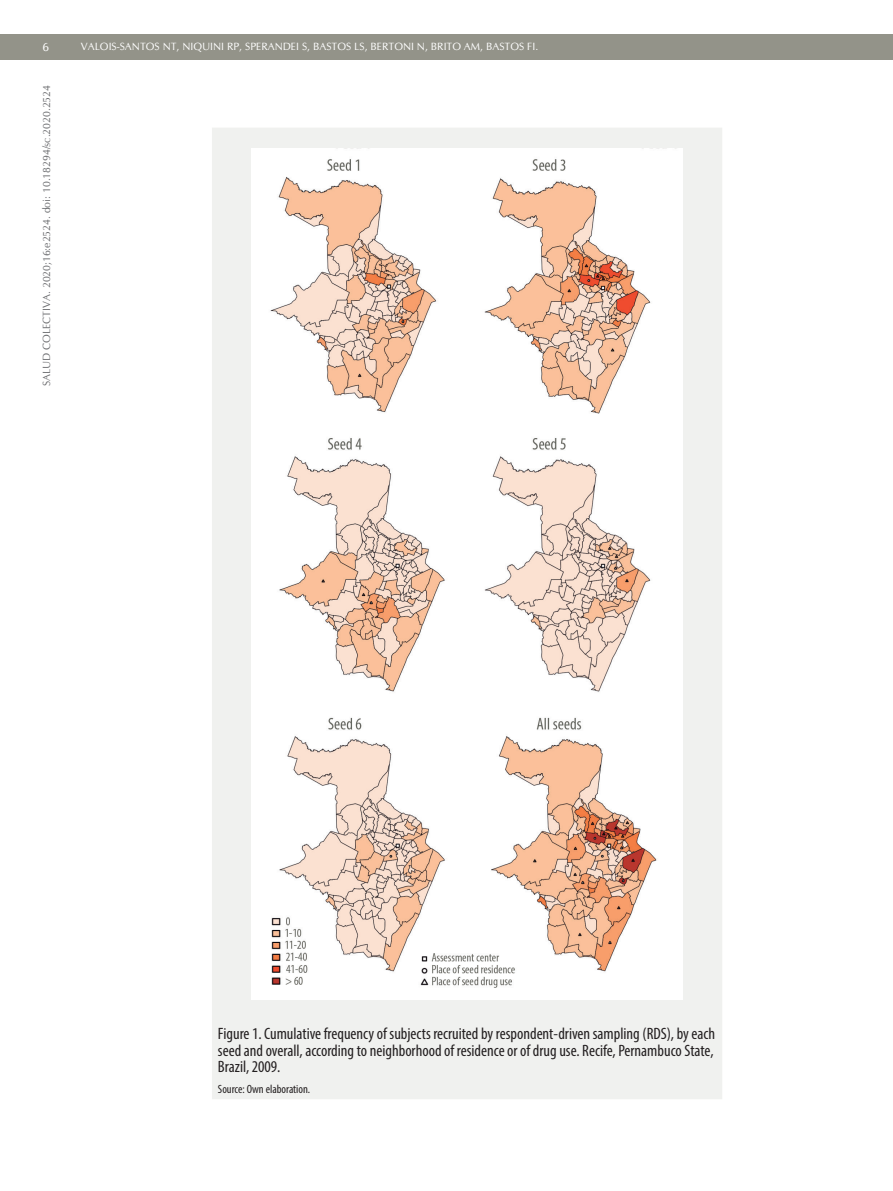
<style>
.page{position:relative;width:893px;height:1191px;background:#fff}
.page>*{position:absolute;margin:0;border:0;box-sizing:border-box;transform-origin:0 0}
.t1{font:condensed 16.5px/16.5px "Myriad Pro";color:#231f20;text-align:justify}
.t2{font:condensed 12px "Myriad Pro";color:#231f20}
.t3{font:12px "CG Omega";color:#fff}
.t4{font:10.5px "CG Omega";color:#fff}
.t5{font:10.5px "CG Omega";color:#6c6d70}
</style>
<div class="page">
<div style="left:0;top:34px;width:893px;height:26px;background:#939389"></div>
<div style="left:212px;top:128px;width:510px;height:971px;background:#f0f1ef"></div>
<img style="left:252px;top:149px;width:431px;height:850px">
<p class="t3" style="left:43px;top:40px;width:8px">6</p>
<p class="t4" style="left:81px;top:40px;width:459px">VALOIS-SANTOS NT, N IQUINI RP, SPERANDEI S, BASTOS LS, BERTONI N , BRITO AM, BASTOS FI .</p>
<p class="t5" style="left:40px;top:386px;width:303px;rotate:-90deg">SALUD COLECTIVA. 2020;16:E2524. DOI: 10.18294/SC.2020.2524</p>
<p class="t1" style="left:218px;top:1025px;width:499px">Figure 1. Cumulative frequency of subjects recruited by respondent-driven sampling (RDS), by each seed and overall, according to neighborhood of residence or of drug use. Recife, Pernambuco State, Brazil, 2009.</p>
<p class="t2" style="left:218px;top:1082px;width:94px">Source: Own elaboration.</p>
</div>
